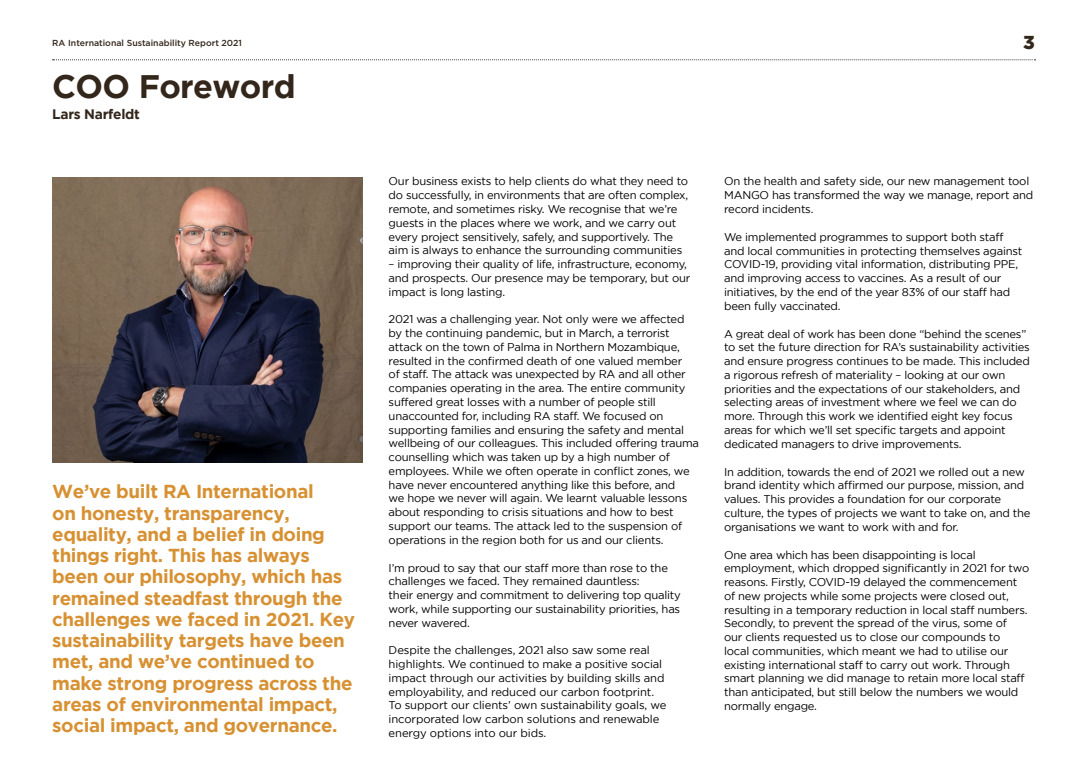
<style>
.page{position:relative;width:1088px;height:780px;background:#fff}
.page>*{position:absolute;margin:0;border:0;box-sizing:border-box;transform-origin:0 0}
.t1{font:700 32.5px "Gotham";letter-spacing:-.02em;color:#33261b}
.t2{font:700 18.75px/21.2px "Gotham";letter-spacing:-.02em;color:#d79132}
.t3{font:900 18.75px "Gotham";color:#33261b}
.t4{font:700 13.75px "Gotham";letter-spacing:-.02em;color:#33261b}
.t5{font:11.25px/13.8px "Gotham";letter-spacing:-.02em;color:#000}
.t6{font:500 8.75px "Gotham";color:#33261b}
</style>
<div class="page">
<svg style="left:53px;top:59px;width:982px;height:1px"></svg>
<img style="left:52px;top:177px;width:311px;height:285px">
<p class="t6" style="left:52px;top:38px;width:191px">RA International Sustainability Report 2021</p>
<h2 class="t3" style="left:1023px;top:32px;width:13px">3</h2>
<h1 class="t1" style="left:52px;top:68px;width:245px">COO Foreword</h1>
<p class="t4" style="left:52px;top:106px;width:89px">Lars Narfeldt</p>
<p class="t2" style="left:52px;top:480px;width:304px">We’ve built RA International<br>on honesty, transparency, equality, and a belief in doing things right. This has always been our philosophy, which has remained steadfast through the challenges we faced in 2021. Key sustainability targets have been met, and we’ve continued to make strong progress across the areas of environmental impact, social impact, and governance.</p>
<p class="t5" style="left:389px;top:174px;width:301px">Our business exists to help clients do what they need to do successfully, in environments that are often complex, remote, and sometimes risky. We recognise that we’re guests in the places where we work, and we carry out every project sensitively, safely, and supportively. The aim is always to enhance the surrounding communities</p>
<p class="t5" style="left:389px;top:257px;width:303px">– improving their quality of life, infrastructure, economy, and prospects. Our presence may be temporary, but our impact is long lasting.</p>
<p class="t5" style="left:389px;top:312px;width:312px">2021 was a challenging year. Not only were we affected by the continuing pandemic, but in March, a terrorist attack on the town of Palma in Northern Mozambique, resulted in the confirmed death of one valued member<br>of staff. The attack was unexpected by RA and all other companies operating in the area. The entire community suffered great losses with a number of people still unaccounted for, including RA staff. We focused on supporting families and ensuring the safety and mental wellbeing of our colleagues. This included offering trauma counselling which was taken up by a high number of employees. While we often operate in conflict zones, we have never encountered anything like this before, and<br>we hope we never will again. We learnt valuable lessons about responding to crisis situations and how to best support our teams. The attack led to the suspension of operations in the region both for us and our clients.</p>
<p class="t5" style="left:389px;top:560px;width:294px">I’m proud to say that our staff more than rose to the challenges we faced. They remained dauntless:<br>their energy and commitment to delivering top quality work, while supporting our sustainability priorities, has never wavered.</p>
<p class="t5" style="left:389px;top:643px;width:279px">Despite the challenges, 2021 also saw some real highlights. We continued to make a positive social impact through our activities by building skills and employability, and reduced our carbon footprint.<br>To support our clients’ own sustainability goals, we incorporated low carbon solutions and renewable energy options into our bids.</p>
<p class="t5" style="left:724px;top:174px;width:311px">On the health and safety side, our new management tool<br>MANGO has transformed the way we manage, report and record incidents.</p>
<p class="t5" style="left:724px;top:230px;width:300px">We implemented programmes to support both staff and local communities in protecting themselves against COVID-19, providing vital information, distributing PPE, and improving access to vaccines. As a result of our initiatives, by the end of the year 83% of our staff had been fully vaccinated.</p>
<p class="t5" style="left:724px;top:326px;width:307px">A great deal of work has been done “behind the scenes” to set the future direction for RA’s sustainability activities and ensure progress continues to be made. This included a rigorous refresh of materiality – looking at our own priorities and the expectations of our stakeholders, and selecting areas of investment where we feel we can do more. Through this work we identified eight key focus areas for which we’ll set specific targets and appoint dedicated managers to drive improvements.</p>
<p class="t5" style="left:724px;top:464px;width:308px">In addition, towards the end of 2021 we rolled out a new brand identity which affirmed our purpose, mission, and values. This provides a foundation for our corporate culture, the types of projects we want to take on, and the organisations we want to work with and for.</p>
<p class="t5" style="left:724px;top:547px;width:307px">One area which has been disappointing is local employment, which dropped significantly in 2021 for two reasons. Firstly, COVID-19 delayed the commencement of new projects while some projects were closed out, resulting in a temporary reduction in local staff numbers.<br>Secondly, to prevent the spread of the virus, some of<br>our clients requested us to close our compounds to<br>local communities, which meant we had to utilise our existing international staff to carry out work. Through smart planning we did manage to retain more local staff than anticipated, but still below the numbers we would normally engage.</p>
</div>
